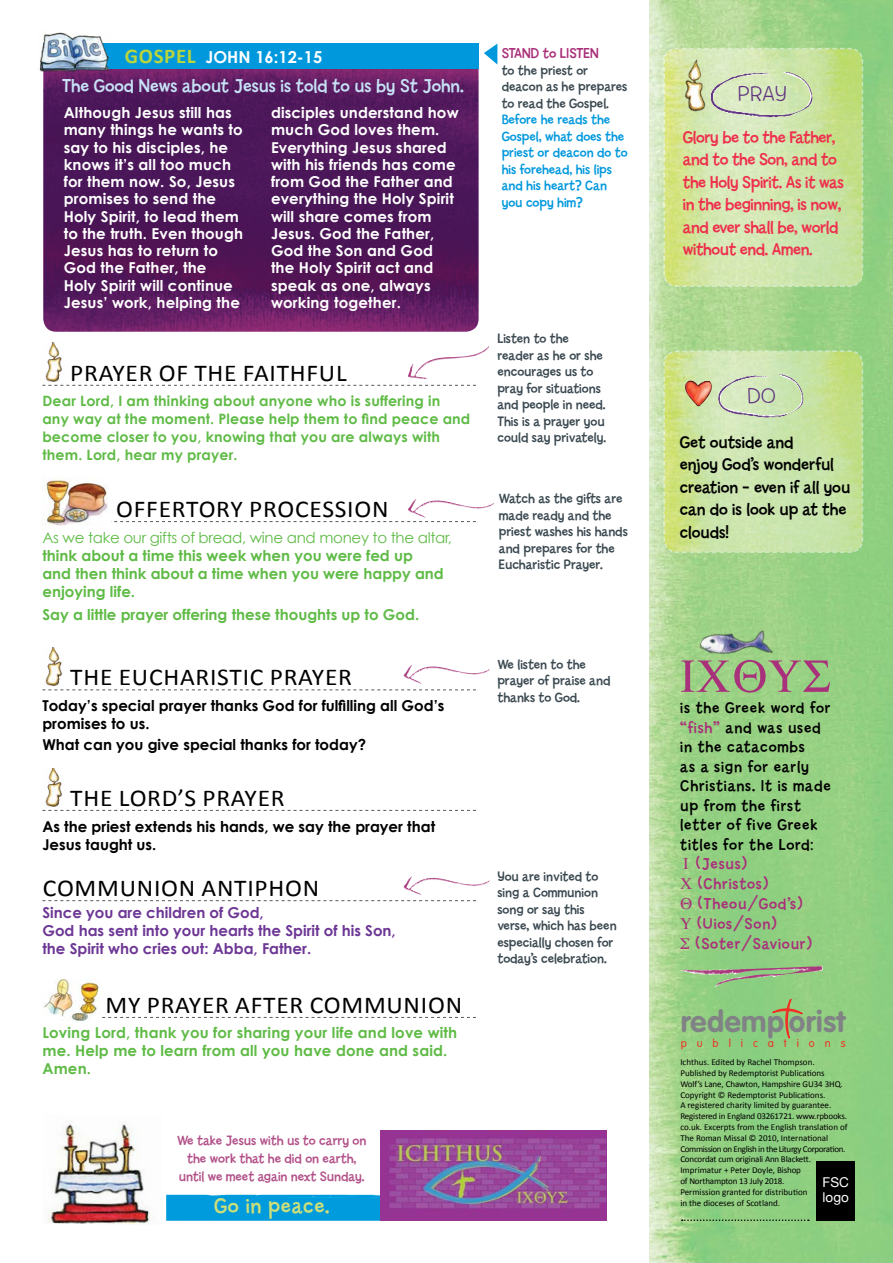
<style>
.page{position:relative;width:893px;height:1263px;background:#fff}
.page>*{position:absolute;margin:0;border:0;box-sizing:border-box;transform-origin:0 0}
.t1{font:700 29.85px "VAG Rounded";letter-spacing:.015em;color:#808285}
.t2{font:24.15px "Calibri";letter-spacing:.03em;color:#000;scale:1.05 1}
.t3{font:22.65px "Billy Std";letter-spacing:.03em;color:#cddf79}
.t4{font:300 22.5px "Billy Std";letter-spacing:.02em;color:#5d2f7e;scale:1.06 1}
.t5{font:19.5px "Billy Std";color:#c7e2f6}
.t6{font:18px/22.5px "Billy Std";letter-spacing:-.02em;color:#ee2f4d}
.t7{font:18px/22.5px "Billy Std";color:#000}
.t8{font:16.5px/19.5px "Billy Std";letter-spacing:.05em;color:#000}
.t9{font:16.5px/19.8px "Billy Std";letter-spacing:.05em;color:#a9307a}
.t10{font:700 16.5px "Century Gothic";color:#fff}
.t11{font:700 15px/17.2px "Century Gothic";letter-spacing:.01em;color:#fff}
.t12{font:700 15px/18px "Century Gothic";color:#5fbb46}
.t13{font:700 15px/18px "Century Gothic";color:#000}
.t14{font:700 15px/18px "Century Gothic";color:#6d3795}
.t15{font:15px "Century Gothic";letter-spacing:-.02em;color:#5fbb46}
.t16{font:15px "Billy Std";color:#a9307a}
.t17{font:14.25px/16.5px "Billy Std";color:#3b4951}
.t18{font:700 14.25px/18px "Century Gothic";letter-spacing:.01em;color:#5fbb46}
.t19{font:14.25px/16.5px "Billy Std";color:#0098dd}
.t20{font:14.25px/17.9px "Billy Std";color:#b25189;text-align:center}
.t21{font:13.5px/15px "Helvetica Neue";color:#fff}
.t22{font:300 11.1px "VAG Rounded";letter-spacing:.9em;color:#ee3124}
.t23{font:9px/10.8px "Calibri";letter-spacing:-.005em;color:#000}
.s1{font-family:"Calibri";font-size:21px;color:#b9d53c}
.s2{color:#a9307a}
</style>
<div class="page">
<svg style="left:43px;top:53px;width:435px;height:279px;background:#53185b"></svg>
<img style="left:649px;top:0;width:244px;height:1263px">
<svg style="left:663px;top:47px;width:201px;height:241px;background:#cee4a4"></svg>
<svg style="left:663px;top:350px;width:201px;height:204px;background:#c9e3a1"></svg>
<div style="left:43px;top:44px;width:436px;height:25px;background:#0098dd"></div>
<img style="left:39px;top:32px;width:72px;height:43px">
<svg style="left:42px;top:385px;width:434px;height:1px"></svg>
<svg style="left:111px;top:521px;width:365px;height:1px"></svg>
<svg style="left:42px;top:689px;width:434px;height:1px"></svg>
<svg style="left:42px;top:810px;width:434px;height:1px"></svg>
<svg style="left:42px;top:900px;width:434px;height:1px"></svg>
<svg style="left:102px;top:1017px;width:374px;height:1px"></svg>
<img style="left:45px;top:343px;width:17px;height:39px">
<img style="left:42px;top:479px;width:66px;height:47px">
<img style="left:45px;top:647px;width:17px;height:40px">
<img style="left:45px;top:768px;width:17px;height:39px">
<img style="left:44px;top:979px;width:55px;height:42px">
<svg style="left:484px;top:44px;width:13px;height:20px"></svg>
<img style="left:682px;top:55px;width:28px;height:60px">
<img style="left:679px;top:380px;width:34px;height:26px">
<img style="left:704px;top:72px;width:114px;height:46px">
<img style="left:713px;top:375px;width:95px;height:43px">
<img style="left:408px;top:346px;width:81px;height:34px">
<img style="left:408px;top:499px;width:86px;height:19px">
<img style="left:403px;top:876px;width:87px;height:20px">
<img style="left:403px;top:665px;width:87px;height:19px">
<svg style="left:681px;top:660px;width:149px;height:33px;background:#9ea581"></svg>
<img style="left:698px;top:609px;width:81px;height:68px">
<img style="left:678px;top:966px;width:145px;height:21px">
<img style="left:166px;top:1194px;width:248px;height:27px">
<img style="left:381px;top:1131px;width:226px;height:89px">
<img style="left:48px;top:1124px;width:103px;height:101px">
<svg style="left:771px;top:999px;width:45px;height:41px;background:#99c178"></svg>
<div style="left:817px;top:1161px;width:38px;height:59px;background:#000"></div>
<svg style="left:682px;top:1219px;width:127px;height:2px"></svg>
<svg style="left:684px;top:858px;width:4px;height:11px"></svg>
<svg style="left:680px;top:878px;width:12px;height:11px"></svg>
<svg style="left:681px;top:898px;width:11px;height:11px"></svg>
<svg style="left:680px;top:918px;width:11px;height:11px"></svg>
<svg style="left:680px;top:937px;width:9px;height:12px"></svg>
<h3 class="t10" style="left:125px;top:46px;width:199px"><span class="s1">GOSPEL</span> JOHN 16:12-15</h3>
<h3 class="t5" style="left:62px;top:75px;width:403px">The Good News about Jesus is told to us by St John.</h3>
<p class="t11" style="left:64px;top:104px;width:181px">Although Jesus still has many things he wants to say to his disciples, he knows it’s all too much for them now. So, Jesus promises to send the<br>Holy Spirit, to lead them to the truth. Even though<br>Jesus has to return to<br>God the Father, the<br>Holy Spirit will continue<br>Jesus’ work, helping the</p>
<p class="t11" style="left:271px;top:104px;width:189px">disciples understand how much God loves them.<br>Everything Jesus shared with his friends has come from God the Father and everything the Holy Spirit will share comes from<br>Jesus. God the Father,<br>God the Son and God the Holy Spirit act and speak as one, always working together.</p>
<h2 class="t2" style="left:70px;top:357px;width:265px">PRAYER OF THE FAITHFUL</h2>
<h3 class="t18" style="left:42px;top:391px;width:429px">Dear Lord, I am thinking about anyone who is suffering in any way at the moment. Please help them to find peace and become closer to you, knowing that you are always with them. Lord, hear my prayer.</h3>
<h2 class="t2" style="left:116px;top:494px;width:261px">OFFERTORY PROCESSION</h2>
<h3 class="t15" style="left:42px;top:529px;width:411px">As we take our gifts of bread, wine and money to the altar,</h3>
<h3 class="t12" style="left:42px;top:547px;width:403px">think about a time this week when you were fed up and then think about a time when you were happy and enjoying life.</h3>
<h3 class="t12" style="left:42px;top:605px;width:378px">Say a little prayer offering these thoughts up to God.</h3>
<h2 class="t2" style="left:70px;top:662px;width:270px">THE EUCHARISTIC PRAYER</h2>
<h3 class="t13" style="left:42px;top:696px;width:403px">Today’s special prayer thanks God for fulfilling all God’s promises to us.</h3>
<h3 class="t13" style="left:42px;top:735px;width:325px">What can you give special thanks for today?</h3>
<h2 class="t2" style="left:70px;top:782px;width:206px">THE LORD’S PRAYER</h2>
<h3 class="t13" style="left:42px;top:817px;width:394px">As the priest extends his hands, we say the prayer that<br>Jesus taught us.</h3>
<h2 class="t2" style="left:43px;top:873px;width:265px">COMMUNION ANTIPHON</h2>
<h3 class="t14" style="left:42px;top:903px;width:355px">Since you are children of God,<br>God has sent into your hearts the Spirit of his Son, the Spirit who cries out: Abba, Father.</h3>
<h2 class="t2" style="left:105px;top:989px;width:341px">MY PRAYER AFTER COMMUNION</h2>
<h3 class="t12" style="left:42px;top:1023px;width:416px">Loving Lord, thank you for sharing your life and love with me. Help me to learn from all you have done and said.<br>Amen.</h3>
<h3 class="t20" style="left:177px;top:1132px;width:191px">We take Jesus with us to carry on the work that he did on earth, until we meet again next Sunday.</h3>
<h3 class="t3" style="left:214px;top:1193px;width:117px">Go in peace.</h3>
<h3 class="t16" style="left:502px;top:45px;width:99px">STAND to LISTEN</h3>
<h3 class="t17" style="left:502px;top:62px;width:127px">to the priest or deacon as he prepares to read the Gospel.</h3>
<h3 class="t19" style="left:502px;top:112px;width:128px">Before he reads the<br>Gospel, what does the priest or deacon do to his forehead, his lips and his heart? Can you copy him?</h3>
<h3 class="t17" style="left:497px;top:331px;width:110px">Listen to the reader as he or she encourages us to pray for situations and people in need.<br>This is a prayer you could say privately.</h3>
<h3 class="t17" style="left:499px;top:491px;width:131px">Watch as the gifts are made ready and the priest washes his hands and prepares for the<br>Eucharistic Prayer.</h3>
<h3 class="t17" style="left:497px;top:656px;width:115px">We listen to the prayer of praise and thanks to God.</h3>
<h3 class="t17" style="left:497px;top:868px;width:121px">You are invited to sing a Communion song or say this verse, which has been especially chosen for today’s celebration.</h3>
<h3 class="t4" style="left:738px;top:82px;width:47px">PRAY</h3>
<h3 class="t6" style="left:683px;top:126px;width:163px">Glory be to the Father, and to the Son, and to the Holy Spirit. As it was in the beginning, is now, and ever shall be, world without end. Amen.</h3>
<h3 class="t4" style="left:747px;top:383px;width:28px">DO</h3>
<h3 class="t7" style="left:680px;top:431px;width:172px">Get outside and<br>enjoy God’s wonderful creation – even if all you can do is look up at the clouds!</h3>
<h3 class="t8" style="left:680px;top:698px;width:152px">is the Greek word for <span class="s2">“fish”</span> and was used in the catacombs<br>as a sign for early<br>Christians. It is made up from the first letter of five Greek titles for the Lord:</h3>
<h3 class="t9" style="left:695px;top:855px;width:118px">(Jesus) (Christos) (Theou/God’s) (Uios/Son) (Soter/Saviour)</h3>
<h1 class="t1" style="left:681px;top:1004px;width:166px">redemp orist</h1>
<p class="t22" style="left:681px;top:1036px;width:166px">publications</p>
<p class="t23" style="left:680px;top:1057px;width:169px">Ichthus. Edited by Rachel Thompson.<br>Published by Redemptorist Publications Wolf’s Lane, Chawton, Hampshire GU34 3HQ.<br>Copyright © Redemptorist Publications.<br>A registered charity limited by guarantee.<br>Registered in England 03261721. www.rpbooks. co.uk. Excerpts from the English translation of The Roman Missal © 2010, International Commission on English in the Liturgy Corporation.<br>Concordat cum originali Ann Blackett.<br>Imprimatur + Peter Doyle, Bishop<br>of Northampton 13 July 2018.<br>Permission granted for distribution<br>in the dioceses of Scotland.</p>
<h3 class="t21" style="left:823px;top:1175px;width:28px">FSC logo</h3>
</div>
